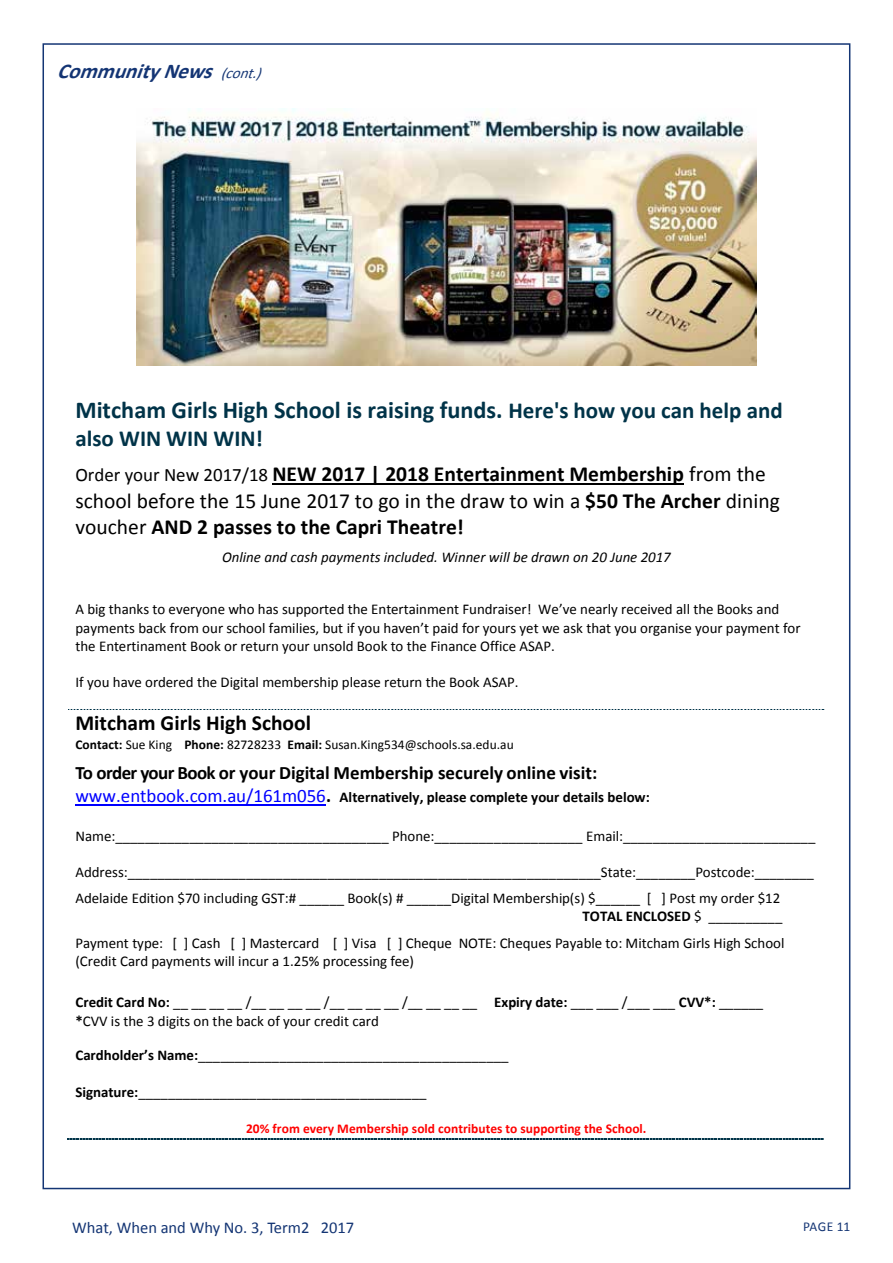
<style>
.page{position:relative;width:893px;height:1263px;background:#fff}
.page>*{position:absolute;margin:0;border:0;box-sizing:border-box;transform-origin:0 0}
.t1{font:700 24.3px "Calibri";color:#003348}
.t2{font:700 22.95px "Calibri";color:#003348}
.t3{font:700 21.6px/26.4px "Calibri";color:#000}
.t4{font:italic 700 21px "Calibri";color:#143574}
.t5{font:700 18.9px "Calibri";color:#000}
.t6{font:16.5px "Calibri";color:#143574}
.t7{font:14.85px/18.1px "Calibri";color:#000}
.t8{font:700 14.85px "Calibri";color:#000}
.t9{font:italic 14.85px "Calibri";color:#000}
.t10{font:13.5px "Calibri";color:#000}
.t11{font:700 13.5px "Calibri";letter-spacing:.005em;color:#f00}
.t12{font:13.5px "Calibri";letter-spacing:.015em;color:#143574}
.s1{font-weight:400;font-size:15px}
.s2{font-size:22.95px}
.s3{font-weight:400;font-size:18.9px}
.s4{font-weight:400}
.s5{font-weight:700}
.s6{font-weight:400;font-size:18.9px;color:#00f}
.s7{font-size:18.9px}
</style>
<div class="page">
<hr style="left:272px;top:484px;width:412px;height:1px;background:#000">
<hr style="left:75px;top:804px;width:251px;height:1px;background:#00f">
<svg style="left:68px;top:709px;width:757px;height:1px"></svg>
<svg style="left:67px;top:1139px;width:757px;height:1px"></svg>
<img style="left:136px;top:108px;width:621px;height:257px">
<h3 class="t4" style="left:57px;top:57px;width:212px">CommunityNews<span class="s1">(cont.)</span></h3>
<h1 class="t1" style="left:75px;top:394px;width:709px">Mitcham Girls High School is raising funds. <span class="s2">Here's how you can help and</span></h1>
<h2 class="t2" style="left:75px;top:424px;width:189px">also WIN WIN WIN!</h2>
<h3 class="t3" style="left:75px;top:461px;width:706px"><span class="s3">Order your New 2017/18</span> NEW 2017 | 2018 Entertainment Membership <span class="s4">from the school before the 15 June 2017 to go in the draw to win a</span> $50 The Archer <span class="s4">dining voucher</span> AND 2 passes to the Capri Theatre!</h3>
<p class="t9" style="left:222px;top:547px;width:450px">Online and cash payments included. Winner will be drawn on 20 June 2017</p>
<p class="t7" style="left:75px;top:600px;width:727px">A big thanks to everyone who has supported the Entertainment Fundraiser! We’ve nearly received all the Books and payments back from our school families, but if you haven’t paid for yours yet we ask that you organise your payment for the Entertinament Book or return your unsold Book to the Finance Office ASAP.</p>
<p class="t7" style="left:75px;top:673px;width:445px">If you have ordered the Digital membership please return the Book ASAP.</p>
<h3 class="t3" style="left:75px;top:710px;width:237px">Mitcham Girls High School</h3>
<p class="t10" style="left:75px;top:736px;width:440px"><span class="s5">Contact:</span> Sue King <span class="s5">Phone:</span> 82728233 <span class="s5">Email:</span> Susan.King534@schools.sa.edu.au</p>
<p class="t5" style="left:75px;top:760px;width:523px">To order your Book or your Digital Membership securely online visit:</p>
<p class="t8" style="left:75px;top:787px;width:576px"><span class="s6">www.entbook.com.au/161m056</span><span class="s7">.</span> Alternatively, please complete your details below:</p>
<p class="t7" style="left:75px;top:827px;width:741px">Name:_____________________________________ Phone:____________________ Email:__________________________</p>
<p class="t7" style="left:75px;top:859px;width:740px;line-height:26.2px">Address:________________________________________________________________State:________Postcode:________<br>Adelaide Edition $70 including GST:# ______ Book(s) # ______Digital Membership(s) $______ [ ] Post my order $12</p>
<p class="t7" style="left:75px;top:903px;width:710px;line-height:26.2px;text-align:right"><span class="s5">TOTAL ENCLOSED</span> $ __________<br>Payment type: [ ] Cash [ ] Mastercard [ ] Visa [ ] Cheque NOTE: Cheques Payable to: Mitcham Girls High School</p>
<p class="t7" style="left:75px;top:952px;width:340px">(Credit Card payments will incur a 1.25% processing fee)</p>
<p class="t7" style="left:75px;top:993px;width:689px"><span class="s5">Credit Card No:</span> __ __ __ __ /__ __ __ __ /__ __ __ __ /__ __ __ __ <span class="s5">Expiry date:</span> ___ ___ /___ ___ <span class="s5">CVV*:</span> ______ <span class="s5">*</span>CVV is the 3 digits on the back of your credit card</p>
<p class="t7" style="left:75px;top:1046px;width:435px"><span class="s5">Cardholder’s Name:</span>__________________________________________</p>
<p class="t7" style="left:75px;top:1083px;width:353px"><span class="s5">Signature:</span>_______________________________________</p>
<p class="t11" style="left:246px;top:1120px;width:402px">20% from every Membership sold contributes to supporting the School.</p>
<p class="t6" style="left:72px;top:1217px;width:283px">What, When and Why No. 3, Term2 2017</p>
<p class="t12" style="left:803px;top:1217px;width:49px">PAGE 11</p>
</div>
